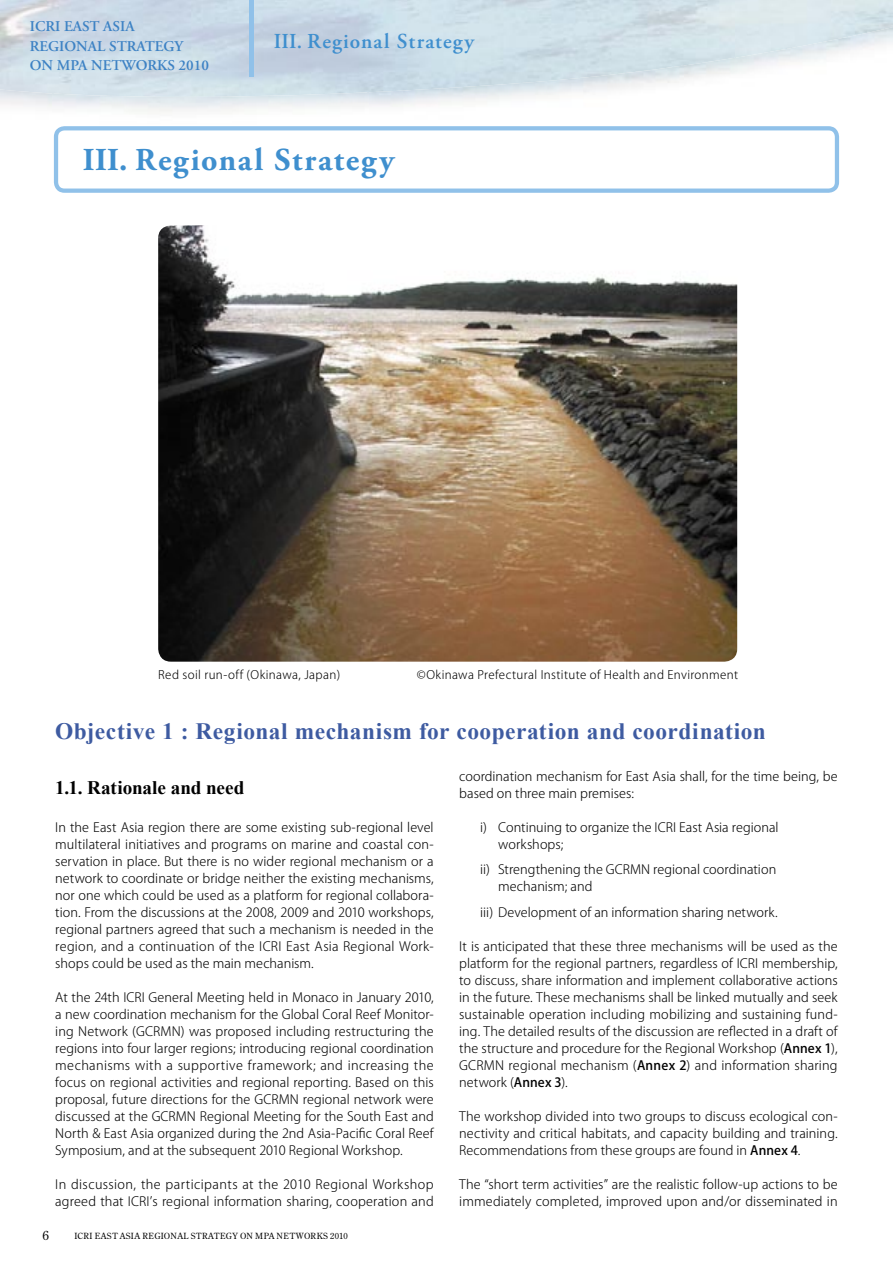
<style>
.page{position:relative;width:893px;height:1263px;background:#fff}
.page>*{position:absolute;margin:0;border:0;box-sizing:border-box;transform-origin:0 0}
.t1{font:700 31.95px "Adobe Garamond Pro";letter-spacing:.05em;color:#3f8fce}
.t2{font:700 23.4px "Times New Roman";letter-spacing:.02em;color:#3e5ba1}
.t3{font:600 21.3px "Adobe Garamond Pro";letter-spacing:.05em;color:#3f8fce}
.t4{font:700 19.2px "Times New Roman";letter-spacing:-.005em;color:#000}
.t5{font:600 14.85px/19.2px "Adobe Garamond Pro";color:#3d82c4}
.t6{font:300 12.75px/17px "Koz Go Pro";letter-spacing:.005em;color:#000}
.t7{font:300 11.7px "Koz Go Pro";letter-spacing:.03em;color:#000}
.t8{font:8.55px "Century Old Style Std";letter-spacing:.05em;color:#000}
.s1{font-size:12.75px}
.s2{font-family:"Hira Min Pro W3";font-size:12.75px}
.s3{font-weight:500}
</style>
<div class="page">
<img style="left:158px;top:225px;width:579px;height:437px">
<svg style="left:54px;top:126px;width:785px;height:67px"></svg>
<hr style="left:249px;top:0;width:4px;height:77px;background:#90c1e9">
<p class="t5" style="left:30px;top:17px;width:181px">ICRI EAST ASIA<br>REGIONAL STRATEGY<br>ON MPA NETWORKS 2010</p>
<h3 class="t3" style="left:274px;top:29px;width:202px">III. Regional Strategy</h3>
<h1 class="t1" style="left:83px;top:141px;width:313px">III. Regional Strategy</h1>
<p class="t7" style="left:158px;top:667px;width:183px">Red soil run-off (Okinawa, Japan)</p>
<p class="t7" style="left:417px;top:667px;width:323px">©Okinawa Prefectural Institute of Health and Environment</p>
<h2 class="t2" style="left:55px;top:715px;width:712px">Objective 1 : Regional mechanism for cooperation and coordination</h2>
<h3 class="t4" style="left:55px;top:774px;width:191px">1.1. Rationale and need</h3>
<p class="t6" style="left:55px;top:819px;width:380px;text-align:justify">In the East Asia region there are some existing sub-regional level multilateral initiatives and programs on marine and coastal con&shy;servation in place. But there is no wider regional mechanism or a network to coordinate or bridge neither the existing mechanisms, nor one which could be used as a platform for regional collabora&shy;tion. From the discussions at the 2008, 2009 and 2010 workshops, regional partners agreed that such a mechanism is needed in the region, and a continuation of the ICRI East Asia Regional Work&shy;shops could be used as the main mechanism.</p>
<p class="t6" style="left:55px;top:989px;width:380px;text-align:justify">At the 24th ICRI General Meeting held in Monaco in January 2010, a new coordination mechanism for the Global Coral Reef Monitor&shy;ing Network (GCRMN) was proposed including restructuring the regions into four larger regions; introducing regional coordination mechanisms with a supportive framework; and increasing the focus on regional activities and regional reporting. Based on this proposal, future directions for the GCRMN regional network were discussed at the GCRMN Regional Meeting for the South East and North &amp; East Asia organized during the 2nd Asia-Pacific Coral Reef Symposium, and at the subsequent 2010 Regional Workshop.</p>
<p class="t6" style="left:55px;top:1176px;width:380px">In discussion, the participants at the 2010 Regional Workshop agreed that ICRIʼs regional information sharing, cooperation and</p>
<p class="t8" style="left:43px;top:1230px;width:307px"><span class="s1">6</span><span class="s2">　　</span>ICRI EAST ASIA REGIONAL STRATEGY ON MPA NETWORKS 2010</p>
<p class="t6" style="left:459px;top:768px;width:380px">coordination mechanism for East Asia shall, for the time being, be based on three main premises:</p>
<p class="t6" style="left:498px;top:819px;width:282px;text-indent:-18px">i) Continuing to organize the ICRI East Asia regional workshops;</p>
<p class="t6" style="left:498px;top:861px;width:279px;text-indent:-18px">ii) Strengthening the GCRMN regional coordination mechanism; and</p>
<p class="t6" style="left:480px;top:904px;width:299px">iii) Development of an information sharing network.</p>
<p class="t6" style="left:459px;top:938px;width:380px;text-align:justify">It is anticipated that these three mechanisms will be used as the platform for the regional partners, regardless of ICRI membership, to discuss, share information and implement collaborative actions in the future. These mechanisms shall be linked mutually and seek sustainable operation including mobilizing and sustaining fund&shy;ing. The detailed results of the discussion are reflected in a draft of the structure and procedure for the Regional Workshop (<span class="s3">Annex 1</span>), GCRMN regional mechanism (<span class="s3">Annex 2</span>) and information sharing network (<span class="s3">Annex 3</span>).</p>
<p class="t6" style="left:459px;top:1108px;width:380px;text-align:justify">The workshop divided into two groups to discuss ecological con&shy;nectivity and critical habitats, and capacity building and training.<br>Recommendations from these groups are found in <span class="s3">Annex 4</span>.</p>
<p class="t6" style="left:459px;top:1176px;width:380px">The “short term activities” are the realistic follow-up actions to be immediately completed, improved upon and/or disseminated in</p>
</div>
